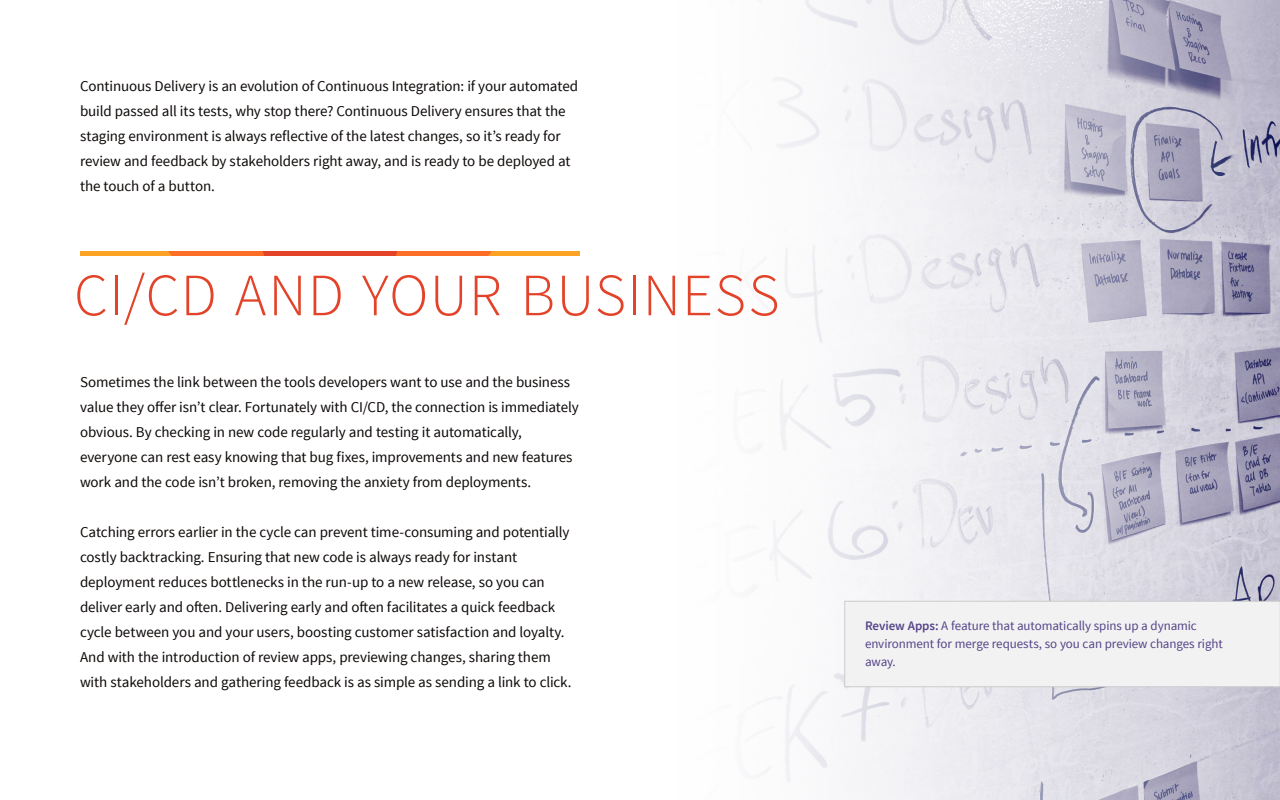
<style>
.page{position:relative;width:1280px;height:800px;background:#fff}
.page>*{position:absolute;margin:0;border:0;box-sizing:border-box;transform-origin:0 0}
.t1{font:300 60px "Source Sans Pro";letter-spacing:.02em;color:#e24329}
.t2{font:15px/25px "Source Sans Pro";letter-spacing:-.005em;color:#0c0806}
.t3{font:13px/18px "Source Sans Pro";letter-spacing:-.005em;color:#548}
.s1{font-weight:600}
</style>
<div class="page">
<svg style="left:764px;top:0;width:516px;height:800px"></svg>
<svg style="left:80px;top:251px;width:500px;height:4px;background:#f57526"></svg>
<div style="left:844px;top:601px;width:436px;height:86px;background:#f2f2f2"></div>
<p class="t2" style="left:80px;top:74px;width:500px">Continuous Delivery is an evolution of Continuous Integration: if your automated build passed all its tests, why stop there? Continuous Delivery ensures that the staging environment is always reflective of the latest changes, so it’s ready for review and feedback by stakeholders right away, and is ready to be deployed at the touch of a button.</p>
<h1 class="t1" style="left:74px;top:259px;width:707px">CI/CD AND YOUR BUSINESS</h1>
<p class="t2" style="left:80px;top:369px;width:500px">Sometimes the link between the tools developers want to use and the business value they offer isn’t clear. Fortunately with CI/CD, the connection is immediately obvious. By checking in new code regularly and testing it automatically, everyone can rest easy knowing that bug fixes, improvements and new features work and the code isn’t broken, removing the anxiety from deployments.</p>
<p class="t2" style="left:80px;top:519px;width:493px">Catching errors earlier in the cycle can prevent time-consuming and potentially costly backtracking. Ensuring that new code is always ready for instant deployment reduces bottlenecks in the run-up to a new release, so you can deliver early and often. Delivering early and often facilitates a quick feedback cycle between you and your users, boosting customer satisfaction and loyalty.<br>And with the introduction of review apps, previewing changes, sharing them with stakeholders and gathering feedback is as simple as sending a link to click.</p>
<p class="t3" style="left:865px;top:617px;width:359px"><span class="s1">Review Apps:</span> A feature that automatically spins up a dynamic environment for merge requests, so you can preview changes right away.</p>
</div>
